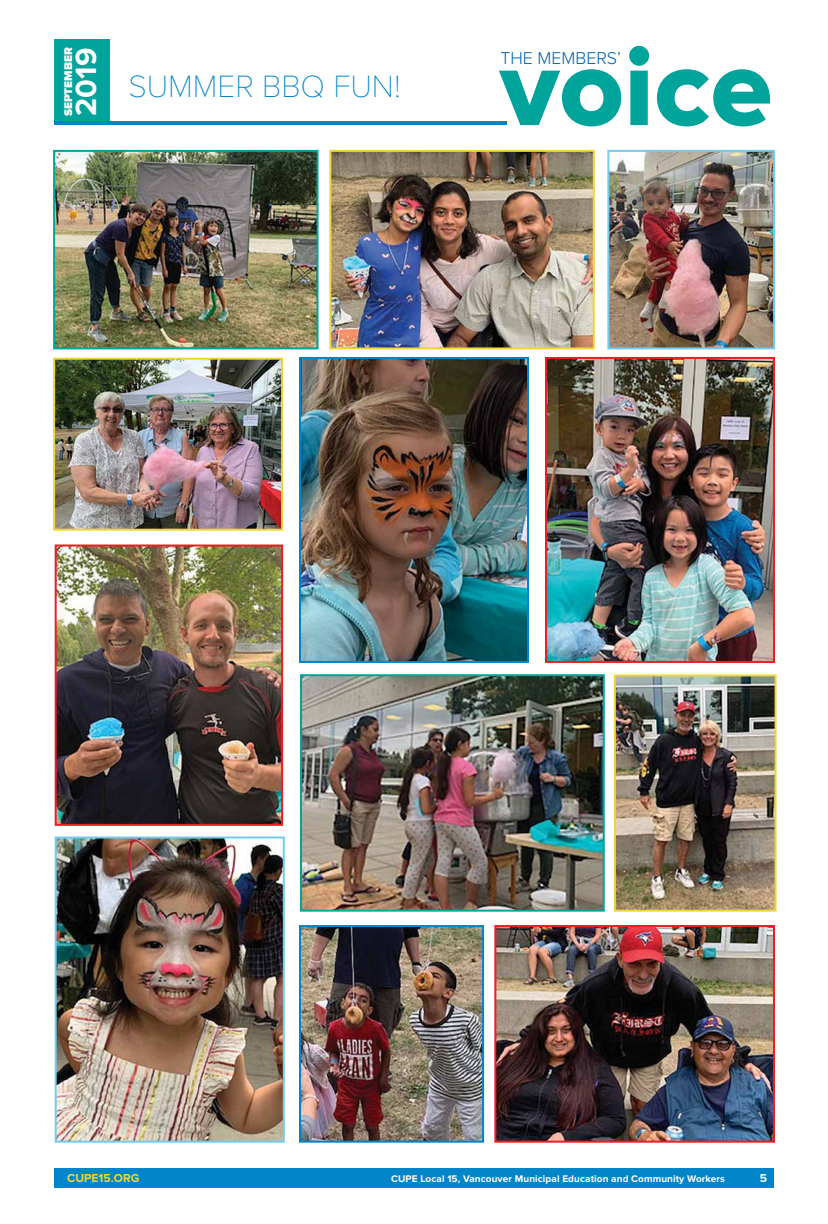
<style>
.page{position:relative;width:828px;height:1224px;background:#fff}
.page>*{position:absolute;margin:0;border:0;box-sizing:border-box;transform-origin:0 0}
.t1{font:112.8px "Proxima Nova A Extrabld";color:#00a49a}
.t2{font:100 32px "Proxima Nova A";color:#0085c9}
.t3{font:700 30.3px "Proxima Nova A";color:#fff}
.t4{font:300 17.7px "Proxima Nova A";color:#0061ad}
.t5{font:700 12px "Proxima Nova";color:#eed636}
.t6{font:700 12px "Proxima Nova A";color:#fff}
.t7{font:900 11.6px "Proxima Nova A";color:#fff}
.t8{font:700 10px "Proxima Nova";letter-spacing:.01em;color:#fff}
</style>
<div class="page">
<div style="left:54px;top:1169px;width:720px;height:19px;background:#0085c9"></div>
<div style="left:54px;top:39px;width:55px;height:83px;background:#00a49a"></div>
<hr style="left:54px;top:121px;width:453px;height:4px;background:#0085c9">
<img style="left:56px;top:361px;width:224px;height:167px">
<div style="left:53px;top:358px;width:230px;height:173px;border:2px solid #eed636"></div>
<img style="left:302px;top:360px;width:224px;height:300px">
<div style="left:299px;top:357px;width:230px;height:306px;border:2px solid #0085c9"></div>
<img style="left:548px;top:360px;width:224px;height:300px">
<div style="left:545px;top:357px;width:230px;height:306px;border:2px solid #ed1d24"></div>
<img style="left:58px;top:840px;width:224px;height:300px">
<div style="left:55px;top:837px;width:230px;height:306px;border:2px solid #71ccf0"></div>
<img style="left:302px;top:928px;width:179px;height:212px">
<div style="left:299px;top:925px;width:185px;height:218px;border:2px solid #0085c9"></div>
<img style="left:58px;top:548px;width:222px;height:275px">
<div style="left:55px;top:545px;width:228px;height:281px;border:2px solid #ed1d24"></div>
<img style="left:303px;top:677px;width:299px;height:232px">
<div style="left:300px;top:674px;width:305px;height:238px;border:2px solid #00a49a"></div>
<img style="left:617px;top:677px;width:157px;height:232px">
<div style="left:614px;top:674px;width:163px;height:238px;border:2px solid #eed636"></div>
<img style="left:497px;top:928px;width:275px;height:212px">
<div style="left:494px;top:925px;width:281px;height:218px;border:2px solid #ed1d24"></div>
<img style="left:332px;top:153px;width:260px;height:193px">
<div style="left:329px;top:150px;width:266px;height:199px;border:2px solid #eed636"></div>
<img style="left:56px;top:153px;width:260px;height:193px">
<div style="left:53px;top:150px;width:266px;height:199px;border:2px solid #00a49a"></div>
<img style="left:610px;top:153px;width:162px;height:193px">
<div style="left:607px;top:150px;width:168px;height:199px;border:2px solid #71ccf0"></div>
<h1 class="t1" style="left:500px;top:22px;width:274px">voice</h1>
<p class="t7" style="left:62px;top:116px;width:71px;rotate:-90deg">SEPTEMBER</p>
<h3 class="t3" style="left:69px;top:116px;width:69px;rotate:-90deg">2019</h3>
<h3 class="t4" style="left:500px;top:48px;width:122px">THE MEMBERS’</h3>
<h2 class="t2" style="left:128px;top:68px;width:274px">SUMMER BBQ FUN!</h2>
<p class="t5" style="left:67px;top:1171px;width:74px">CUPE15.ORG</p>
<p class="t8" style="left:391px;top:1173px;width:335px">CUPE Local 15, Vancouver Municipal Education and Community Workers</p>
<p class="t6" style="left:760px;top:1171px;width:9px">5</p>
</div>
